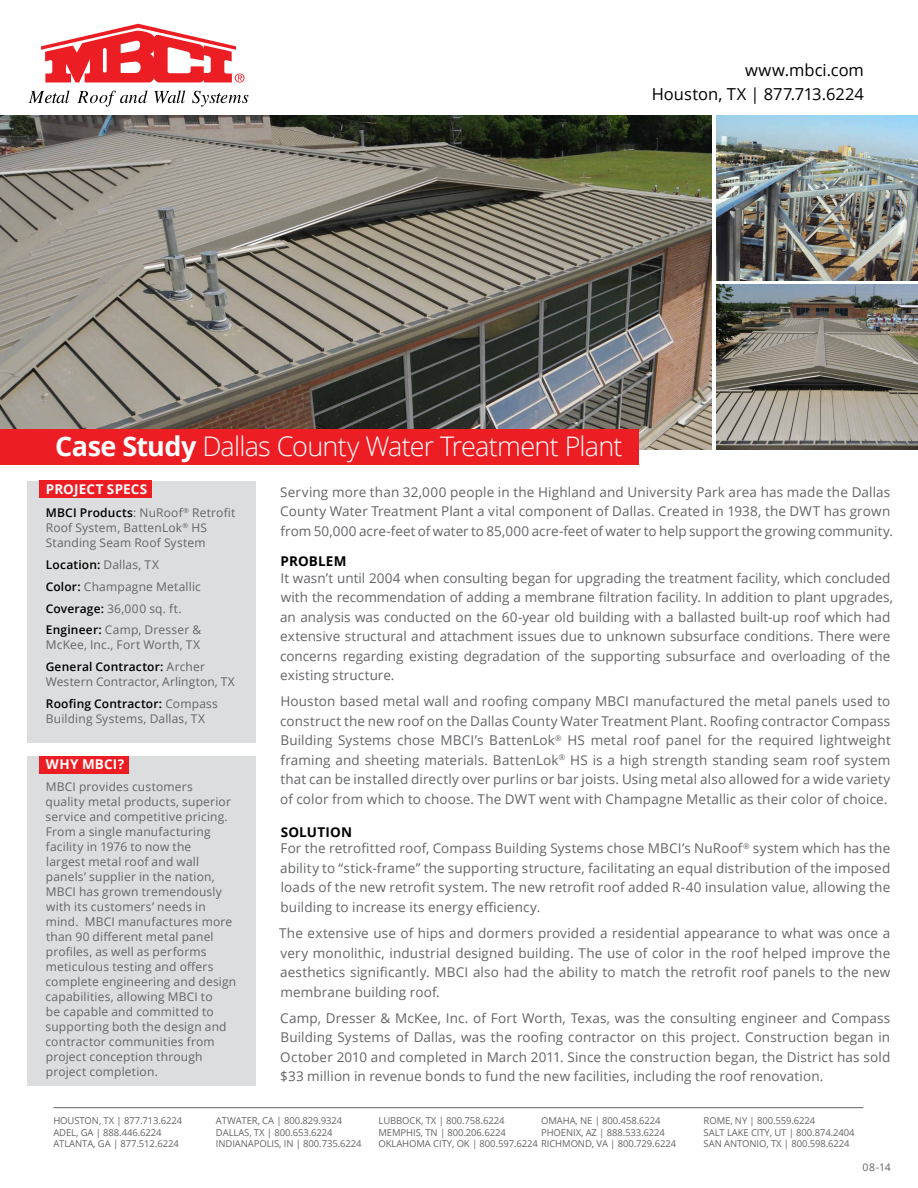
<style>
.page{position:relative;width:918px;height:1188px;background:#fff}
.page>*{position:absolute;margin:0;border:0;box-sizing:border-box;transform-origin:0 0}
.t1{font:300 27px "Open Sans";letter-spacing:-.03em;color:#fff}
.t2{font:16.5px/24.8px "Open Sans";color:#000;text-align:right}
.t3{font:13.5px/19.5px "Open Sans";letter-spacing:.005em;color:#636466;text-align:justify}
.t4{font:700 13.5px "Open Sans";letter-spacing:.015em;color:#fff}
.t5{font:700 13.5px "Open Sans";letter-spacing:.01em;color:#000}
.t6{font:12px/15px "Open Sans";letter-spacing:.015em;color:#636466}
.t7{font:10.5px "Open Sans";color:#636466}
.t8{font:9.45px/11.4px "Open Sans";letter-spacing:-.01em;color:#636466}
.s1{font-weight:700}
.s2{font-weight:600;color:#000}
.s3{font-weight:700;color:#000}
</style>
<div class="page">
<hr style="left:53px;top:1107px;width:810px;height:1px;background:#636466">
<div style="left:27px;top:481px;width:229px;height:261px;background:#dcddde"></div>
<div style="left:27px;top:756px;width:229px;height:330px;background:#dcddde"></div>
<div style="left:40px;top:756px;width:89px;height:18px;background:#ed1d24"></div>
<div style="left:40px;top:481px;width:112px;height:17px;background:#ed1d24"></div>
<img style="left:0;top:116px;width:712px;height:334px">
<img style="left:716px;top:285px;width:202px;height:165px">
<img style="left:716px;top:116px;width:202px;height:164px">
<div style="left:0;top:430px;width:638px;height:35px;background:#ed1d24"></div>
<svg style="left:29px;top:90px;width:40px;height:13px"></svg>
<svg style="left:77px;top:90px;width:71px;height:17px"></svg>
<svg style="left:154px;top:90px;width:31px;height:13px"></svg>
<svg style="left:192px;top:91px;width:56px;height:16px"></svg>
<svg style="left:41px;top:24px;width:204px;height:59px"></svg>
<p class="t2" style="left:652px;top:57px;width:214px">www.mbci.com<br>Houston, TX | 877.713.6224</p>
<h1 class="t1" style="left:55px;top:428px;width:569px"><span class="s1">CASE STUDY</span> Dallas County Water Treatment Plant</h1>
<p class="t4" style="left:46px;top:480px;width:103px">PROJECT SPECS</p>
<p class="t6" style="left:46px;top:505px;width:191px"><span class="s2">MBCI Products</span>: NuRoof<sup>®</sup> Retrofit<br>Roof System, BattenLok<sup>®</sup> HS<br>Standing Seam Roof System</p>
<p class="t6" style="left:46px;top:554px;width:157px;line-height:21.8px"><span class="s2">Location:</span> Dallas, TX<br><span class="s2">Color:</span> Champagne Metallic<br><span class="s2">Coverage:</span> 36,000 sq. ft.<br><span class="s2">Engineer:</span> Camp, Dresser &amp;</p>
<p class="t6" style="left:46px;top:634px;width:161px;line-height:21.8px">McKee, Inc., Fort Worth, TX<br><span class="s2">General Contractor:</span> Archer</p>
<p class="t6" style="left:46px;top:671px;width:191px;line-height:21.8px">Western Contractor, Arlington, TX<br><span class="s2">Roofing Contractor:</span> Compass</p>
<p class="t6" style="left:46px;top:711px;width:161px">Building Systems, Dallas, TX</p>
<p class="t4" style="left:46px;top:755px;width:80px">WHY MBCI?</p>
<p class="t6" style="left:46px;top:779px;width:192px">MBCI provides customers<br>quality metal products, superior service and competitive pricing.<br>From a single manufacturing facility in 1976 to now the<br>largest metal roof and wall panels’ supplier in the nation,<br>MBCI has grown tremendously with its customers’ needs in mind. MBCI manufactures more than 90 different metal panel profiles, as well as performs meticulous testing and offers complete engineering and design capabilities, allowing MBCI to<br>be capable and committed to supporting both the design and contractor communities from project conception through project completion.</p>
<p class="t3" style="left:280px;top:482px;width:614px;text-align:left">Serving more than 32,000 people in the Highland and University Park area has made the Dallas<br>County Water Treatment Plant a vital component of Dallas. Created in 1938, the DWT has grown from 50,000 acre-feet of water to 85,000 acre-feet of water to help support the growing community.</p>
<p class="t5" style="left:281px;top:551px;width:65px">PROBLEM</p>
<p class="t3" style="left:280px;top:568px;width:615px;text-align:left">It wasn’t until 2004 when consulting began for upgrading the treatment facility, which concluded with the recommendation of adding a membrane filtration facility. In addition to plant upgrades, an analysis was conducted on the 60-year old building with a ballasted built-up roof which had extensive structural and attachment issues due to unknown subsurface conditions. There were concerns regarding existing degradation of the supporting subsurface and overloading of the existing structure.</p>
<p class="t3" style="left:280px;top:691px;width:612px">Houston based metal wall and roofing company MBCI manufactured the metal panels used to construct the new roof on the Dallas County Water Treatment Plant. Roofing contractor Compass Building Systems chose MBCI’s BattenLok<sup>®</sup> HS metal roof panel for the required lightweight framing and sheeting materials. BattenLok<sup>®</sup> HS is a high strength standing seam roof system that can be installed directly over purlins or bar joists. Using metal also allowed for a wide variety of color from which to choose. The DWT went with Champagne Metallic as their color of choice.</p>
<p class="t3" style="left:280px;top:823px;width:611px;line-height:16.8px"><span class="s3">SOLUTI ON<br></span>For the retrofitted roof, Compass Building Systems chose MBCI’s NuRoof<sup>®</sup> system which has the</p>
<p class="t3" style="left:280px;top:858px;width:612px">ability to “stick-frame” the supporting structure, facilitating an equal distribution of the imposed loads of the new retrofit system. The new retrofit roof added R-40 insulation value, allowing the building to increase its energy efficiency.</p>
<p class="t3" style="left:279px;top:923px;width:613px">The extensive use of hips and dormers provided a residential appearance to what was once a very monolithic, industrial designed building. The use of color in the roof helped improve the aesthetics significantly. MBCI also had the ability to match the retrofit roof panels to the new membrane building roof.</p>
<p class="t3" style="left:280px;top:1008px;width:612px">Camp, Dresser &amp; McKee, Inc. of Fort Worth, Texas, was the consulting engineer and Compass Building Systems of Dallas, was the roofing contractor on this project. Construction began in October 2010 and completed in March 2011. Since the construction began, the District has sold $33 million in revenue bonds to fund the new facilities, including the roof renovation.</p>
<p class="t8" style="left:53px;top:1115px;width:130px">Houston, TX | 877.713.6224<br>Adel, GA | 888.446.6224<br>Atlanta, GA | 877.512.6224</p>
<p class="t8" style="left:216px;top:1115px;width:147px">Atwater, CA | 800.829.9324<br>Dallas, TX | 800.653.6224<br>Indianapolis, IN | 800.735.6224</p>
<p class="t8" style="left:379px;top:1115px;width:170px">Lubbock, TX | 800.758.6224<br>Mem phis, TN | 800.206.6224<br>Oklah oma City, OK | 800.597.6224 Richm</p>
<p class="t8" style="left:541px;top:1115px;width:8px">Omaha</p>
<p class="t8" style="left:576px;top:1115px;width:87px">, NE | 800.458.6224</p>
<p class="t8" style="left:541px;top:1126px;width:126px">Ph oenix, AZ | 888.533.6224</p>
<p class="t8" style="left:571px;top:1138px;width:107px">ond, VA | 800.729.6224</p>
<p class="t8" style="left:704px;top:1115px;width:152px">Rom e, NY | 800.559.6224<br>Salt Lake City, UT | 800.874.2404<br>San Antoni o, TX | 800.598.6224</p>
<p class="t7" style="left:863px;top:1160px;width:30px">08-14</p>
</div>
